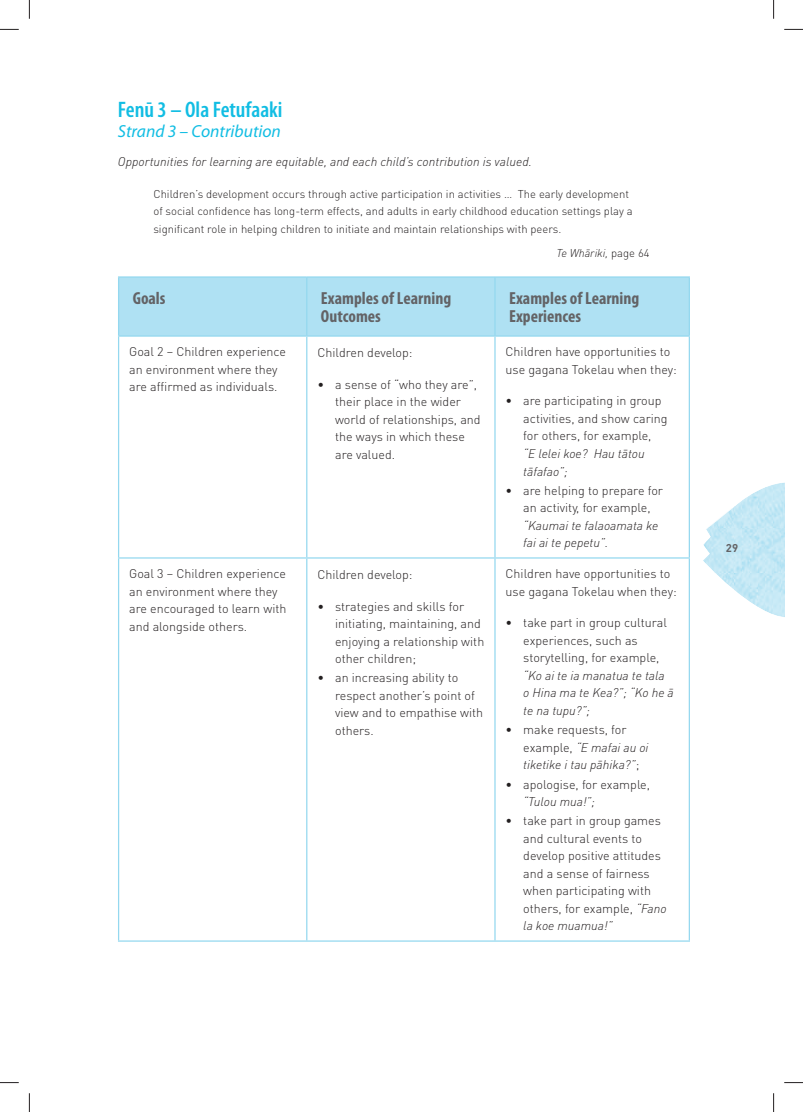
<style>
.page{position:relative;width:803px;height:1112px;background:#fff}
.page>*{position:absolute;margin:0;border:0;box-sizing:border-box;transform-origin:0 0}
.t1{font:600 condensed 22.5px "Myriad Pro";color:#11bde3}
.t2{font:700 condensed 17.5px/17.5px "Myriad Pro";color:#636366}
.t3{font:italic 17.5px "Myriad Pro";color:#11bde3}
.t4{font:300 12.5px/17.5px "DIN Pro";color:#231f20}
.t5{font:italic 300 12.5px/17.5px "DIN Pro";color:#231f20}
.t6{font:300 11.25px/17.5px "DIN Pro";color:#231f20}
.t7{font:italic 300 11.25px "DIN Pro";color:#231f20}
.t8{font:700 11.25px "DIN Pro";color:#636366}
.s1{font-style:normal}
.s2{font-style:italic}
</style>
<div class="page">
<img style="left:714px;top:572px;width:20px;height:17px">
<img style="left:703px;top:527px;width:31px;height:45px">
<img style="left:709px;top:507px;width:25px;height:20px">
<img style="left:734px;top:488px;width:31px;height:123px">
<img style="left:765px;top:483px;width:19px;height:134px">
<div style="left:119px;top:277px;width:570px;height:58px;background:#afe1f3"></div>
<hr style="left:118px;top:276px;width:189px;height:1px;background:#94d8ef">
<hr style="left:118px;top:277px;width:1px;height:58px;background:#94d8ef">
<hr style="left:307px;top:276px;width:188px;height:1px;background:#94d8ef">
<hr style="left:306px;top:277px;width:1px;height:58px;background:#94d8ef">
<hr style="left:495px;top:276px;width:195px;height:1px;background:#94d8ef">
<hr style="left:494px;top:277px;width:2px;height:58px;background:#94d8ef">
<hr style="left:689px;top:277px;width:1px;height:58px;background:#94d8ef">
<hr style="left:118px;top:335px;width:189px;height:1px;background:#94d8ef">
<hr style="left:118px;top:336px;width:1px;height:221px;background:#94d8ef">
<hr style="left:307px;top:335px;width:188px;height:1px;background:#94d8ef">
<hr style="left:306px;top:336px;width:1px;height:221px;background:#94d8ef">
<hr style="left:495px;top:335px;width:195px;height:1px;background:#94d8ef">
<hr style="left:494px;top:336px;width:2px;height:221px;background:#94d8ef">
<hr style="left:689px;top:336px;width:1px;height:221px;background:#94d8ef">
<hr style="left:118px;top:557px;width:189px;height:1px;background:#94d8ef">
<hr style="left:118px;top:558px;width:1px;height:382px;background:#94d8ef">
<hr style="left:307px;top:557px;width:188px;height:1px;background:#94d8ef">
<hr style="left:306px;top:558px;width:1px;height:382px;background:#94d8ef">
<hr style="left:495px;top:557px;width:195px;height:1px;background:#94d8ef">
<hr style="left:494px;top:558px;width:2px;height:382px;background:#94d8ef">
<hr style="left:689px;top:558px;width:1px;height:382px;background:#94d8ef">
<hr style="left:118px;top:940px;width:572px;height:1px;background:#94d8ef">
<svg style="left:0;top:29px;width:19px;height:1px"></svg>
<svg style="left:784px;top:29px;width:19px;height:1px"></svg>
<svg style="left:0;top:1082px;width:19px;height:1px"></svg>
<svg style="left:784px;top:1082px;width:19px;height:1px"></svg>
<svg style="left:29px;top:0;width:1px;height:19px"></svg>
<svg style="left:29px;top:1093px;width:1px;height:18px"></svg>
<svg style="left:773px;top:0;width:1px;height:19px"></svg>
<svg style="left:773px;top:1093px;width:1px;height:18px"></svg>
<h1 class="t1" style="left:118px;top:102px;width:166px">Fenū 3 – Ola Fetufaaki</h1>
<h2 class="t3" style="left:118px;top:125px;width:164px">Strand 3 – Contribution</h2>
<p class="t5" style="left:118px;top:154px;width:415px">Opportunities for learning are equitable, and each child’s contribution is valued.</p>
<p class="t6" style="left:153px;top:186px;width:481px">Children’s development occurs through active participation in activities … The early development of social confidence has long-term effects, and adults in early childhood education settings play a significant role in helping children to initiate and maintain relationships with peers.</p>
<p class="t7" style="left:556px;top:249px;width:95px">Te Whāriki, <span class="s1">page 64</span></p>
<h2 class="t2" style="left:133px;top:291px;width:34px">Goals</h2>
<h2 class="t2" style="left:321px;top:291px;width:132px">Examples of Learning<br>Outcomes</h2>
<h2 class="t2" style="left:509px;top:291px;width:132px">Examples of Learning<br>Experiences</h2>
<p class="t4" style="left:129px;top:344px;width:158px">Goal 2 – Children experience an environment where they are affirmed as individuals.</p>
<p class="t4" style="left:317px;top:345px;width:97px">Children develop:</p>
<p class="t4" style="left:506px;top:344px;width:173px">Children have opportunities to use gagana Tokelau when they:</p>
<p class="t4" style="left:523px;top:393px;width:146px;text-indent:-18px">• are participating in group activities, and show caring for others, for example,</p>
<p class="t5" style="left:523px;top:446px;width:123px">“E lelei koe? Hau tātou tāfafao”;</p>
<p class="t4" style="left:506px;top:483px;width:159px;text-align:center">• are helping to prepare for an activity, for example,</p>
<p class="t5" style="left:523px;top:518px;width:137px">“Kaumai te falaoamata ke fai ai te pepetu”.</p>
<p class="t4" style="left:335px;top:377px;width:147px;text-indent:-18px">• a sense of “who they are”, their place in the wider world of relationships, and the ways in which these are valued.</p>
<p class="t4" style="left:129px;top:566px;width:159px">Goal 3 – Children experience an environment where they are encouraged to learn with and alongside others.</p>
<p class="t4" style="left:317px;top:567px;width:97px">Children develop:</p>
<p class="t4" style="left:335px;top:598px;width:151px;text-indent:-18px">• strategies and skills for initiating, maintaining, and enjoying a relationship with other children;</p>
<p class="t4" style="left:335px;top:670px;width:150px;text-indent:-18px">• an increasing ability to respect another’s point of view and to empathise with others.</p>
<p class="t4" style="left:506px;top:566px;width:173px">Children have opportunities to use gagana Tokelau when they:</p>
<p class="t4" style="left:523px;top:615px;width:145px;text-indent:-18px">• take part in group cultural experiences, such as storytelling, for example,</p>
<p class="t5" style="left:523px;top:668px;width:152px">“Ko ai te ia manatua te tala o Hina ma te Kea?”; “Ko he ā te na tupu?”;</p>
<p class="t5" style="left:523px;top:722px;width:127px;text-indent:-18px"><span class="s1">• make requests, for example,</span> “E mafai au oi tiketike i tau pāhika?”<span class="s1">;</span></p>
<p class="t4" style="left:506px;top:776px;width:146px">• apologise, for example,</p>
<p class="t5" style="left:523px;top:794px;width:73px">“Tulou mua!”;</p>
<p class="t4" style="left:523px;top:813px;width:145px;text-indent:-18px">• take part in group games and cultural events to develop positive attitudes and a sense of fairness when participating with others, for example, <span class="s2">“Fano la koe muamua!”</span></p>
<p class="t8" style="left:726px;top:544px;width:14px">29</p>
</div>
